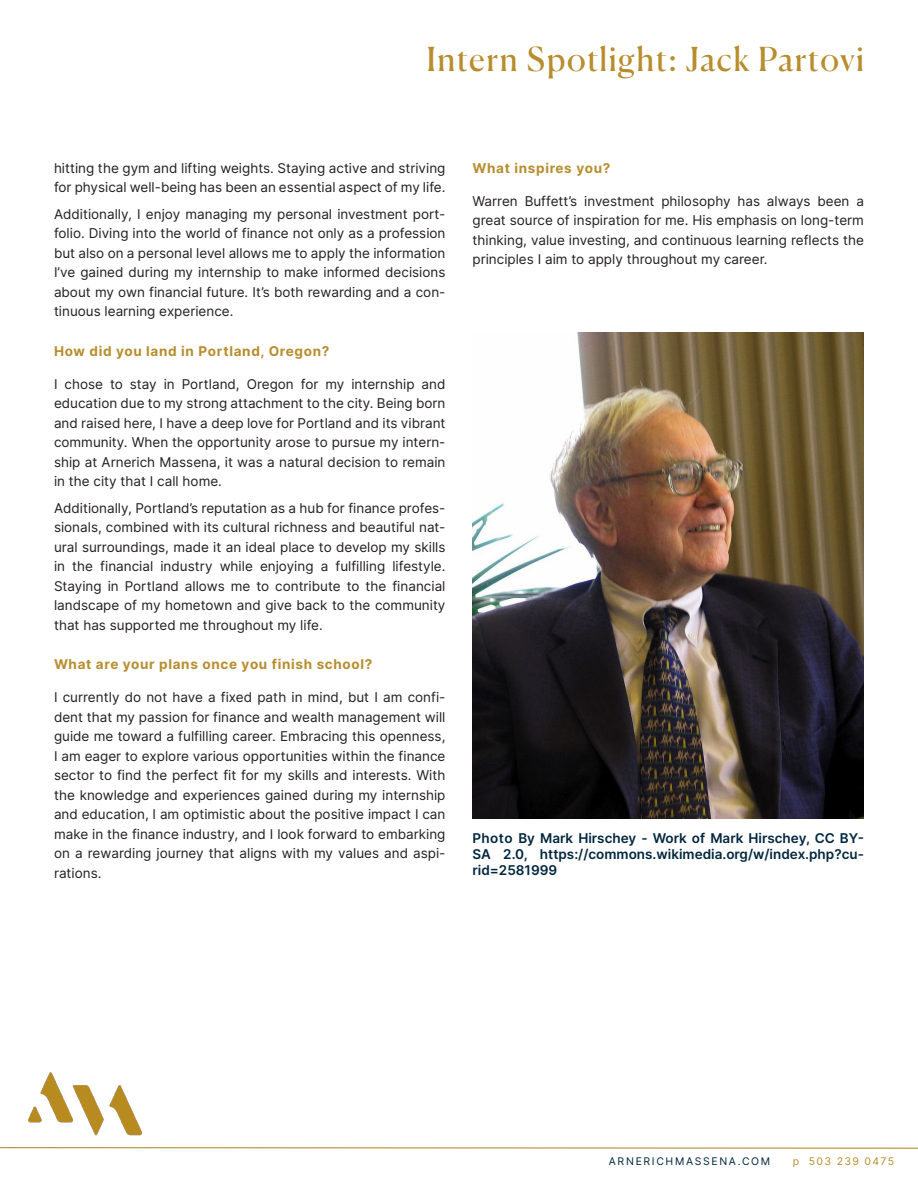
<style>
.page{position:relative;width:918px;height:1188px;background:#fff}
.page>*{position:absolute;margin:0;border:0;box-sizing:border-box;transform-origin:0 0}
.body_text{font:33px "Canela";letter-spacing:.045em;color:#b78d2e}
.inter_body{font:13.5px/19.5px "Inter";color:#231f20;text-align:justify}
.inter_body-2{font:600 13.5px/16.2px "Inter";color:#00263e;text-align:justify}
.inter_gold_header{font:700 13.5px "Inter";letter-spacing:.05em;color:#b78d2e}
.t1{font:10.5px "Inter";letter-spacing:.16em;color:#00263e}
.t2{font:10.5px "Inter";letter-spacing:.13em;color:#b78d2e}
</style>
<div class="page">
<svg style="left:192px;top:1147px;width:726px;height:2px"></svg>
<img style="left:0;top:1072px;width:192px;height:77px">
<img style="left:472px;top:333px;width:392px;height:486px">
<p class="body_text" style="left:426px;top:33px;width:439px">Intern Spotlight: Jack Partovi</p>
<p class="inter_body" style="left:54px;top:158px;width:393px">hitting the gym and lifting weights. Staying active and striving for physical well-being has been an essential aspect of my life.</p>
<p class="inter_body" style="left:54px;top:204px;width:393px">Additionally, I enjoy managing my personal investment port&shy;folio. Diving into the world of finance not only as a profession but also on a personal level allows me to apply the information I’ve gained during my internship to make informed decisions about my own financial future. It’s both rewarding and a con&shy;tinuous learning experience.</p>
<p class="inter_gold_header" style="left:54px;top:341px;width:277px">How did you land in Portland, Oregon?</p>
<p class="inter_body" style="left:54px;top:374px;width:393px">I chose to stay in Portland, Oregon for my internship and education due to my strong attachment to the city. Being born and raised here, I have a deep love for Portland and its vibrant community. When the opportunity arose to pursue my intern&shy;ship at Arnerich Massena, it was a natural decision to remain in the city that I call home.</p>
<p class="inter_body" style="left:54px;top:498px;width:393px">Additionally, Portland’s reputation as a hub for finance profes&shy;sionals, combined with its cultural richness and beautiful nat&shy;ural surroundings, made it an ideal place to develop my skills in the financial industry while enjoying a fulfilling lifestyle.<br>Staying in Portland allows me to contribute to the financial landscape of my hometown and give back to the community that has supported me throughout my life.</p>
<p class="inter_gold_header" style="left:54px;top:655px;width:320px">What are your plans once you finish school?</p>
<p class="inter_body" style="left:54px;top:687px;width:393px">I currently do not have a fixed path in mind, but I am confi&shy;dent that my passion for finance and wealth management will guide me toward a fulfilling career. Embracing this openness, I am eager to explore various opportunities within the finance sector to find the perfect fit for my skills and interests. With the knowledge and experiences gained during my internship and education, I am optimistic about the positive impact I can make in the finance industry, and I look forward to embarking on a rewarding journey that aligns with my values and aspi&shy;rations.</p>
<p class="inter_gold_header" style="left:472px;top:158px;width:139px">What inspires you?</p>
<p class="inter_body" style="left:472px;top:191px;width:393px">Warren Buffett’s investment philosophy has always been a great source of inspiration for me. His emphasis on long-term thinking, value investing, and continuous learning reflects the principles I aim to apply throughout my career.</p>
<p class="inter_body-2" style="left:472px;top:829px;width:393px">Photo By Mark Hirschey - Work of Mark Hirschey, CC BY-SA 2.0, https://commons.wikimedia.org/w/index.php?cu&shy;rid=2581999</p>
<p class="t1" style="left:609px;top:1154px;width:163px">ARNERICHMASSENA.COM</p>
<p class="t2" style="left:793px;top:1154px;width:103px">p 503 239 0475</p>
</div>
